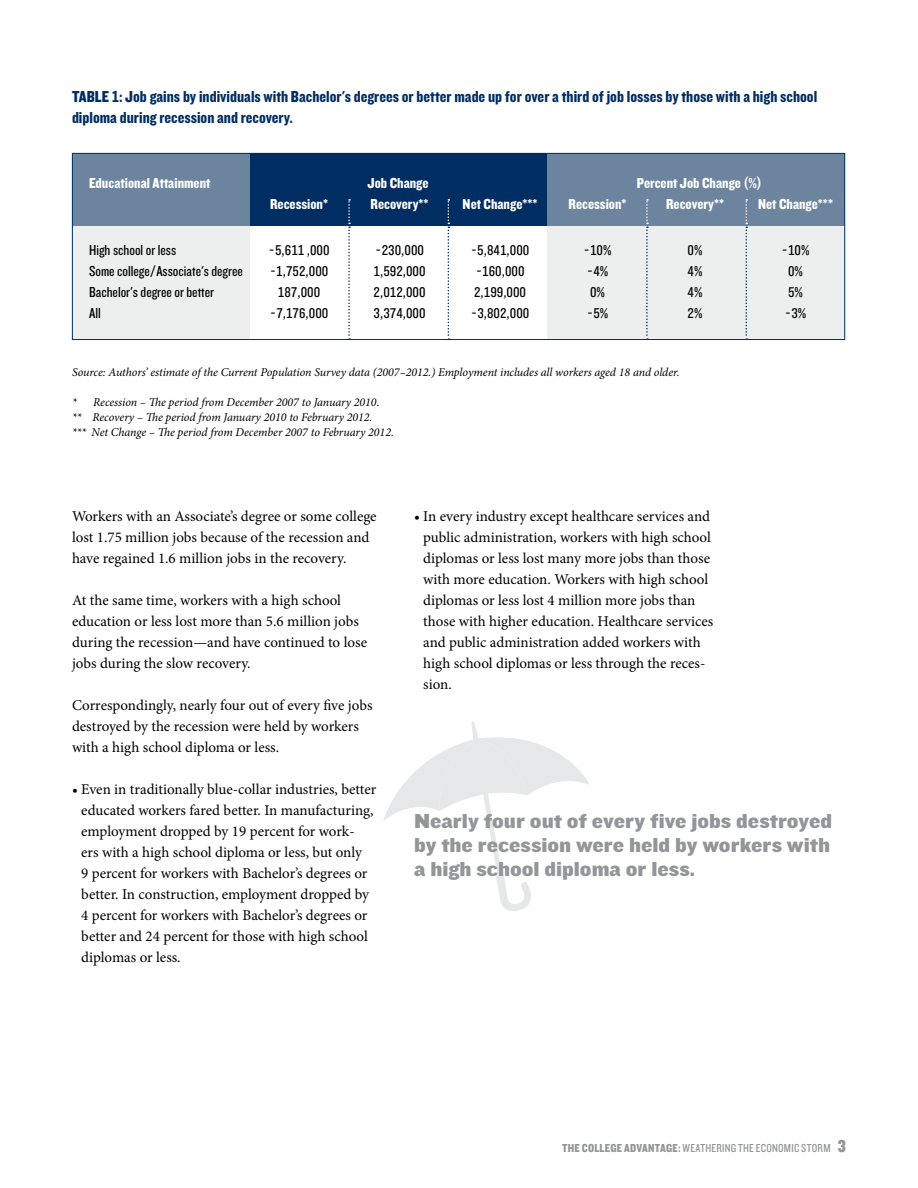
<style>
.page{position:relative;width:918px;height:1188px;background:#fff}
.page>*{position:absolute;margin:0;border:0;box-sizing:border-box;transform-origin:0 0}
.t1{font:21px/24px "Knockout HTF72 Full Cruiserwt";color:#939598;text-align:justify}
.t2{font:16.5px/21px "Knockout HTF Listings Two Bold";color:#002d62}
.t3{font:15px/21px "Minion Pro";color:#000}
.t4{font:15px "Knockout HTF Listings Two";color:#000}
.t5{font:15px "Knockout HTF Listings Two Bold";color:#fff}
.t6{font:italic 12px/15px "Minion Pro";letter-spacing:-.005em;color:#000}
.t7{font:12px "Knockout HTF Listings Two";letter-spacing:.02em;color:#939598}
.s1{font-family:"Knockout HTF Listings Two Bold"}
.s2{font-family:"Knockout HTF70 Full Welterwt";font-size:18px}
</style>
<div class="page">
<div style="left:72px;top:153px;width:773px;height:73px;background:#002d62"></div>
<svg style="left:74px;top:155px;width:176px;height:183px;background:#bbc4cf"></svg>
<svg style="left:548px;top:155px;width:295px;height:183px;background:#bbc4cf"></svg>
<svg style="left:348px;top:199px;width:2px;height:137px"></svg>
<svg style="left:448px;top:199px;width:1px;height:137px"></svg>
<svg style="left:646px;top:199px;width:2px;height:139px"></svg>
<svg style="left:746px;top:199px;width:1px;height:139px"></svg>
<div style="left:72px;top:153px;width:773px;height:187px;border:1px solid #002d62"></div>
<svg style="left:384px;top:722px;width:205px;height:189px"></svg>
<p class="t2" style="left:72px;top:87px;width:747px">TABLE 1: Job gains by individuals with Bachelor's degrees or better made up for over a third of job losses by those with a high school diploma during recession and recovery.</p>
<p class="t5" style="left:89px;top:175px;width:123px">Educational Attainment</p>
<p class="t5" style="left:368px;top:175px;width:63px">Job Change</p>
<p class="t5" style="left:637px;top:175px;width:126px">Percent Job Change (%)</p>
<p class="t5" style="left:270px;top:196px;width:59px">Recession*</p>
<p class="t5" style="left:371px;top:196px;width:59px">Recovery**</p>
<p class="t5" style="left:463px;top:196px;width:76px">Net Change***</p>
<p class="t5" style="left:569px;top:196px;width:59px">Recession*</p>
<p class="t5" style="left:666px;top:196px;width:59px">Recovery**</p>
<p class="t5" style="left:758px;top:196px;width:76px">Net Change***</p>
<p class="t4" style="left:89px;top:243px;width:89px">High school or less</p>
<p class="t4" style="left:269px;top:243px;width:63px">-5,611 ,000</p>
<p class="t4" style="left:375px;top:243px;width:50px">-230,000</p>
<p class="t4" style="left:471px;top:243px;width:60px">-5,841,000</p>
<p class="t4" style="left:584px;top:243px;width:29px">-10%</p>
<p class="t4" style="left:688px;top:243px;width:16px">0%</p>
<p class="t4" style="left:782px;top:243px;width:29px">-10%</p>
<p class="t4" style="left:89px;top:264px;width:155px">Some college/Associate's degree</p>
<p class="t4" style="left:270px;top:264px;width:60px">-1,752,000</p>
<p class="t4" style="left:374px;top:264px;width:54px">1,592,000</p>
<p class="t4" style="left:476px;top:264px;width:50px">-160,000</p>
<p class="t4" style="left:587px;top:264px;width:23px">-4%</p>
<p class="t4" style="left:688px;top:264px;width:16px">4%</p>
<p class="t4" style="left:788px;top:264px;width:16px">0%</p>
<p class="t4" style="left:89px;top:285px;width:127px">Bachelor's degree or better</p>
<p class="t4" style="left:278px;top:285px;width:44px">187,000</p>
<p class="t4" style="left:374px;top:285px;width:54px">2,012,000</p>
<p class="t4" style="left:474px;top:285px;width:54px">2,199,000</p>
<p class="t4" style="left:590px;top:285px;width:16px">0%</p>
<p class="t4" style="left:688px;top:285px;width:16px">4%</p>
<p class="t4" style="left:788px;top:285px;width:16px">5%</p>
<p class="t4" style="left:89px;top:306px;width:13px">All</p>
<p class="t4" style="left:270px;top:306px;width:60px">-7,176,000</p>
<p class="t4" style="left:374px;top:306px;width:54px">3,374,000</p>
<p class="t4" style="left:471px;top:306px;width:60px">-3,802,000</p>
<p class="t4" style="left:587px;top:306px;width:23px">-5%</p>
<p class="t4" style="left:688px;top:306px;width:16px">2%</p>
<p class="t4" style="left:785px;top:306px;width:23px">-3%</p>
<p class="t6" style="left:72px;top:364px;width:609px">Source: Authors’ estimate of the Current Population Survey data (2007–2012.) Employment includes all workers aged 18 and older.</p>
<p class="t6" style="left:72px;top:394px;width:323px">* Recession – The period from December 2007 to January 2010.<br>** Recovery – The period from January 2010 to February 2012.<br>*** Net Change – The period from December 2007 to February 2012.</p>
<p class="t3" style="left:72px;top:506px;width:306px">Workers with an Associate’s degree or some college lost 1.75 million jobs because of the recession and have regained 1.6 million jobs in the recovery.</p>
<p class="t3" style="left:72px;top:590px;width:297px">At the same time, workers with a high school education or less lost more than 5.6 million jobs during the recession—and have continued to lose jobs during the slow recovery.</p>
<p class="t3" style="left:72px;top:695px;width:302px">Correspondingly, nearly four out of every five jobs destroyed by the recession were held by workers with a high school diploma or less.</p>
<p class="t3" style="left:81px;top:779px;width:297px;text-indent:-9px">• Even in traditionally blue-collar industries, better educated workers fared better. In manufacturing, employment dropped by 19 percent for work-<br>ers with a high school diploma or less, but only<br>9 percent for workers with Bachelor’s degrees or better. In construction, employment dropped by 4 percent for workers with Bachelor’s degrees or better and 24 percent for those with high school diplomas or less.</p>
<p class="t3" style="left:423px;top:506px;width:292px;text-indent:-9px">• In every industry except healthcare services and public administration, workers with high school diplomas or less lost many more jobs than those with more education. Workers with high school diplomas or less lost 4 million more jobs than those with higher education. Healthcare services and public administration added workers with high school diplomas or less through the reces&shy;sion.</p>
<h1 class="t1" style="left:414px;top:810px;width:420px">Nearly four out of every five jobs destroyed by the recession were held by workers with a high school diploma or less.</h1>
<p class="t7" style="left:562px;top:1142px;width:285px"><span class="s1">THE COLLEGE ADVANTAGE:</span> WEATHERING THE ECONOMIC STORM <span class="s2">3</span></p>
</div>
